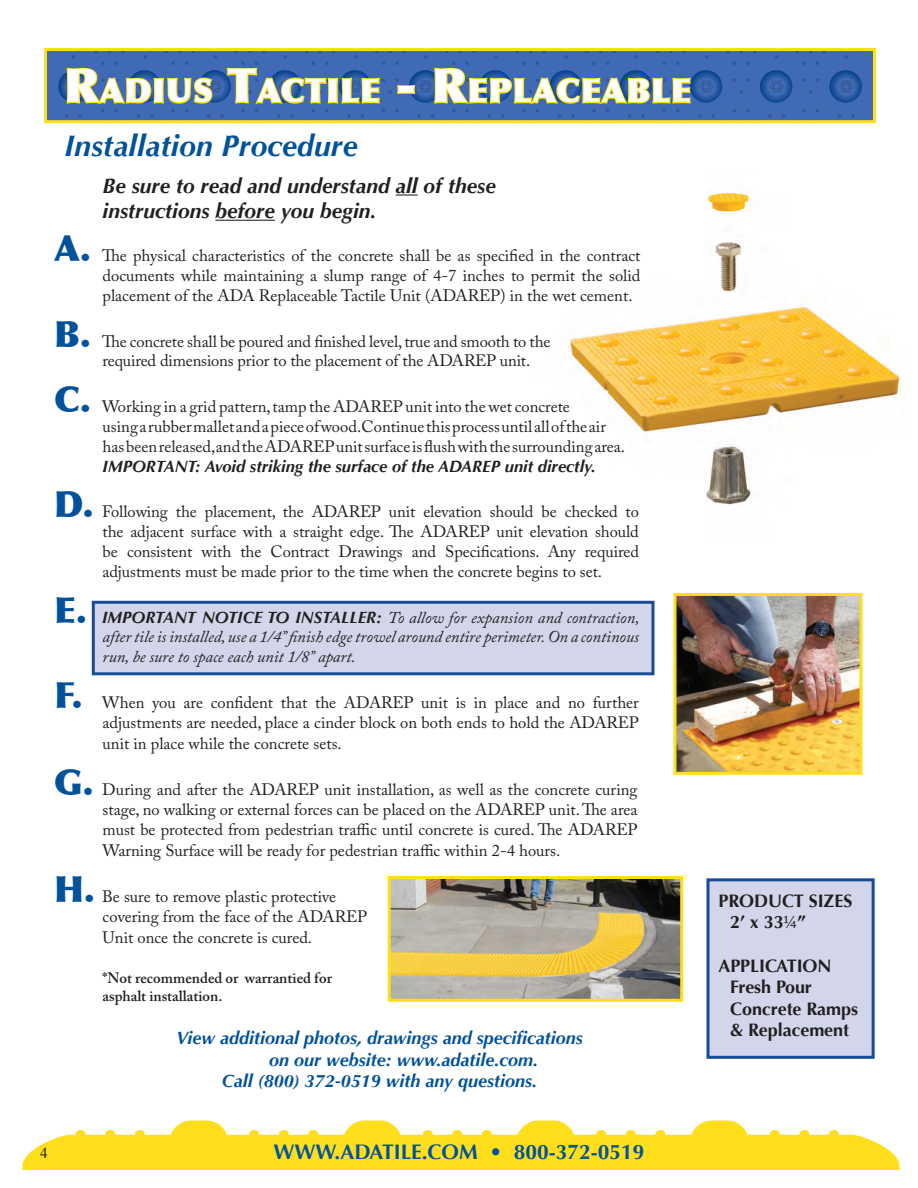
<style>
.page{position:relative;width:918px;height:1188px;background:#fff}
.page>*{position:absolute;margin:0;border:0;box-sizing:border-box;transform-origin:0 0}
.t1{font:900 32.55px "Optima";letter-spacing:.035em;color:#fff}
.t2{font:italic 700 30px "Optima";letter-spacing:.005em;color:#01529b}
.t3{font:italic 700 21px/25.2px "Optima";color:#231f20}
.t4{font:700 21px "Optima";color:#01529b}
.t5{font:italic 700 18px "Optima";color:#01529b}
.t6{font:700 18px/21.6px "Optima";letter-spacing:-.005em;color:#231f20}
.t7{font:16.5px/19.8px "Adobe Caslon Pro";color:#231f20;text-align:justify}
.t8{font:italic 16.5px/19.8px "Adobe Caslon Pro";color:#231f20;text-align:justify}
.t9{font:italic 700 16.5px "Optima";color:#231f20}
.t10{font:600 15px/18px "Adobe Caslon Pro";color:#231f20}
.t11{font:15px "Times New Roman";color:#231f20}
.s1{font-size:46.5px}
.s2{font-family:"Optima";font-weight:900;font-size:36px;color:#01529b}
.s3{font-weight:900;font-style:normal;font-size:36px;color:#01529b}
.s4{font-family:"Optima";font-weight:700}
.s5{font-family:"Adobe Caslon Pro";font-weight:400}
</style>
<div class="page">
<div style="left:92px;top:601px;width:562px;height:74px;background:#d3d6ea;border:3px solid #164c96"></div>
<div style="left:46px;top:50px;width:828px;height:72px;background:#406ab4"></div>
<svg style="left:58px;top:70px;width:33px;height:33px"></svg>
<svg style="left:690px;top:70px;width:32px;height:33px"></svg>
<svg style="left:700px;top:80px;width:13px;height:13px"></svg>
<svg style="left:760px;top:70px;width:32px;height:33px"></svg>
<svg style="left:770px;top:80px;width:13px;height:13px"></svg>
<svg style="left:746px;top:61px;width:4px;height:4px"></svg>
<svg style="left:775px;top:55px;width:4px;height:4px"></svg>
<svg style="left:739px;top:90px;width:4px;height:4px"></svg>
<svg style="left:746px;top:78px;width:4px;height:4px"></svg>
<svg style="left:829px;top:70px;width:33px;height:33px"></svg>
<svg style="left:840px;top:80px;width:13px;height:13px"></svg>
<svg style="left:802px;top:61px;width:4px;height:4px"></svg>
<svg style="left:844px;top:55px;width:4px;height:4px"></svg>
<svg style="left:802px;top:78px;width:4px;height:4px"></svg>
<svg style="left:698px;top:114px;width:4px;height:4px"></svg>
<svg style="left:768px;top:114px;width:4px;height:4px"></svg>
<svg style="left:802px;top:109px;width:4px;height:3px"></svg>
<svg style="left:851px;top:114px;width:4px;height:4px"></svg>
<div style="left:44px;top:48px;width:832px;height:75px;border:3px solid #ffdf1b"></div>
<svg style="left:65px;top:50px;width:627px;height:72px"></svg>
<svg style="left:22px;top:1120px;width:878px;height:50px"></svg>
<img style="left:567px;top:191px;width:334px;height:315px">
<svg style="left:396px;top:195px;width:22px;height:1px"></svg>
<hr style="left:215px;top:220px;width:60px;height:1px;background:#231f20">
<img style="left:678px;top:597px;width:180px;height:174px">
<div style="left:674px;top:593px;width:188px;height:182px;border:3px solid #ffdf1b"></div>
<img style="left:392px;top:880px;width:287px;height:118px">
<div style="left:388px;top:876px;width:295px;height:126px;border:3px solid #ffdf1b"></div>
<div style="left:706px;top:878px;width:169px;height:181px;background:#d3d6ea;border:3px solid #164c96"></div>
<h1 class="t1" style="left:64px;top:71px;width:628px"><span class="s1">R</span>ADIUS <span class="s1">T</span>ACTILE <span class="s1">- R</span>EPLACEABLE</h1>
<h2 class="t2" style="left:64px;top:128px;width:295px">Installation Procedure</h2>
<p class="t3" style="left:103px;top:173px;width:395px">Be sure to read and understand all of these instructions before you begin.</p>
<p class="t7" style="left:103px;top:246px;width:539px;text-indent:-49px"><span class="s2">A.</span> The physical characteristics of the concrete shall be as specified in the contract documents while maintaining a slump range of 4-7 inches to permit the solid placement of the ADA Replaceable Tactile Unit (ADAREP) in the wet cement.</p>
<p class="t7" style="left:103px;top:331px;width:449px;text-indent:-49px"><span class="s2">B.</span> The concrete shall be poured and finished level, true and smooth to the required dimensions prior to the placement of the ADAREP unit.</p>
<p class="t7" style="left:103px;top:397px;width:524px;text-align:left;text-indent:-49px"><span class="s2">C.</span> Working in a grid pattern, tamp the ADAREP unit into the wet concrete<br>using a rubber mallet and a piece of wood. Continue this process until all of the air has been released, and the ADAREP unit surface is flush with the surrounding area.</p>
<p class="t9" style="left:103px;top:456px;width:495px">IMPORTANT: Avoid striking the surface of the ADAREP unit directly.</p>
<p class="t7" style="left:103px;top:502px;width:538px;text-indent:-49px"><span class="s2">D.</span> Following the placement, the ADAREP unit elevation should be checked to the adjacent surface with a straight edge. The ADAREP unit elevation should be consistent with the Contract Drawings and Specifications. Any required adjustments must be made prior to the time when the concrete begins to set.</p>
<p class="t9" style="left:54px;top:607px;width:66px"><span class="s3">E.</span> Important</p>
<p class="t9" style="left:202px;top:607px;width:71px">Notice to</p>
<p class="t8" style="left:103px;top:607px;width:538px;text-indent:193px"><span class="s4">Insta ller:</span> To allow for expansion and contraction, after tile is installed, use a 1/4” finish edge trowel around entire perimeter. On a continous run, be sure to space each unit 1/8” apart.</p>
<p class="t7" style="left:54px;top:692px;width:586px;text-align:right"><span class="s2">F.</span> When you are confident that the ADAREP unit is in place and no further adjustments are needed, place a cinder block on both ends to hold the ADAREP</p>
<p class="t7" style="left:103px;top:734px;width:241px">unit in place while the concrete sets.</p>
<p class="t7" style="left:103px;top:779px;width:536px;text-indent:-49px"><span class="s2">G.</span> During and after the ADAREP unit installation, as well as the concrete curing stage, no walking or external forces can be placed on the ADAREP unit. The area must be protected from pedestrian traffic until concrete is cured. The ADAREP</p>
<p class="t7" style="left:103px;top:841px;width:459px">Warning Surface will be ready for pedestrian traffic within 2-4 hours.</p>
<p class="t7" style="left:103px;top:886px;width:266px;text-indent:-49px"><span class="s2">H.</span> Be sure to remove plastic protective covering from the face of the ADAREP</p>
<p class="t7" style="left:103px;top:928px;width:211px">Unit once the concrete is cured.</p>
<p class="t10" style="left:103px;top:969px;width:231px">*Not recommended or warrantied for asphalt installation.</p>
<p class="t5" style="left:176px;top:1027px;width:408px">View additional photos, drawings and specifications</p>
<p class="t5" style="left:269px;top:1049px;width:271px">on our website: www.adatile.com.</p>
<p class="t5" style="left:222px;top:1070px;width:317px">Call (800) 372-0519 with any questions.</p>
<p class="t11" style="left:40px;top:1143px;width:9px">4</p>
<p class="t4" style="left:273px;top:1140px;width:373px">www.adatile.com • 800-372-0519</p>
<p class="t6" style="left:730px;top:890px;width:124px;text-indent:-12px">PRODUCT SIZES<br>2’ x 33<span class="s5">¼</span>”</p>
<p class="t6" style="left:730px;top:955px;width:129px;text-indent:-12px">APPLICATION<br>Fresh Pour<br>Concrete Ramps &amp; Replacement</p>
</div>
